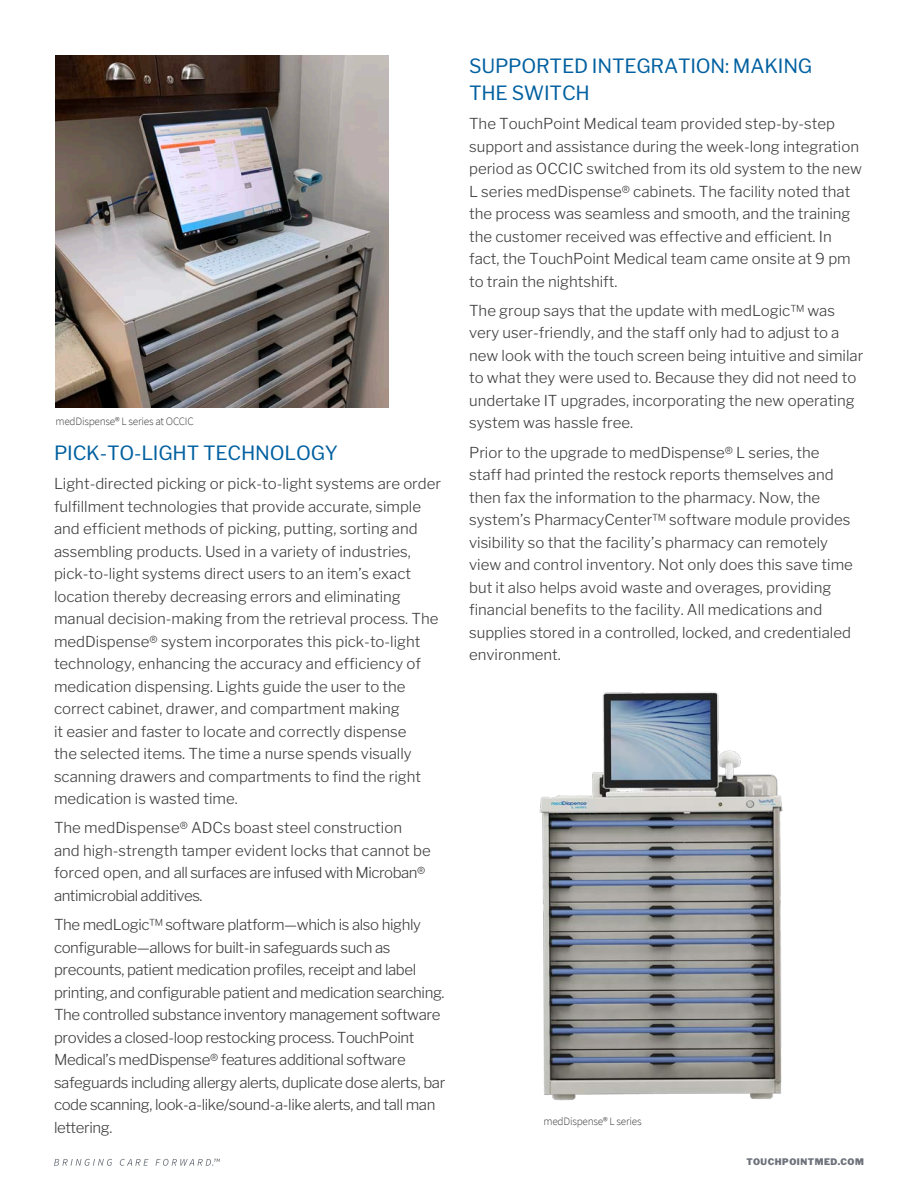
<style>
.page{position:relative;width:918px;height:1188px;background:#fff}
.page>*{position:absolute;margin:0;border:0;box-sizing:border-box;transform-origin:0 0}
._1SubHeader{font:19.5px/27px "Libre Franklin";letter-spacing:-.01em;color:#0060a0}
.Body_Copy{font:300 15px/22.5px "Libre Franklin";color:#3e3e3f}
.Body_Copy_-_last_par{font:300 15px/22.5px "Libre Franklin";letter-spacing:-.025em;color:#3e3e3f}
.Photo_Caption{font:300 11.25px "Source Sans Pro";letter-spacing:-.02em;color:#3e3e3f}
.t1{font:900 9px "Libre Franklin";letter-spacing:.06em;color:#6c717a}
</style>
<div class="page">
<svg style="left:54px;top:1159px;width:58px;height:7px"></svg>
<svg style="left:120px;top:1159px;width:29px;height:7px"></svg>
<svg style="left:156px;top:1159px;width:64px;height:7px"></svg>
<img style="left:539px;top:692px;width:244px;height:409px">
<img style="left:56px;top:56px;width:333px;height:351px">
<p class="Photo_Caption" style="left:56px;top:415px;width:140px">medDispense® L series at OCCIC</p>
<p class="_1SubHeader" style="left:54px;top:439px;width:286px">PICK-TO-LIGHT TECHNOLOGY</p>
<p class="Body_Copy" style="left:54px;top:472px;width:389px">Light-directed picking or pick-to-light systems are order fulfillment technologies that provide accurate, simple and efficient methods of picking, putting, sorting and assembling products. Used in a variety of industries, pick-to-light systems direct users to an item’s exact location thereby decreasing errors and eliminating manual decision-making from the retrieval process. The medDispense® system incorporates this pick-to-light technology, enhancing the accuracy and efficiency of medication dispensing. Lights guide the user to the correct cabinet, drawer, and compartment making<br>it easier and faster to locate and correctly dispense<br>the selected items. The time a nurse spends visually scanning drawers and compartments to find the right medication is wasted time.</p>
<p class="Body_Copy" style="left:54px;top:817px;width:378px">The medDispense® ADCs boast steel construction and high-strength tamper evident locks that cannot be forced open, and all surfaces are infused with Microban® antimicrobial additives.</p>
<p class="Body_Copy_-_last_par" style="left:54px;top:913px;width:393px">The medLogic™ software platform—which is also highly configurable—allows for built-in safeguards such as precounts, patient medication profiles, receipt and label printing, and configurable patient and medication searching.<br>The controlled substance inventory management software provides a closed-loop restocking process. TouchPoint Medical’s medDispense® features additional software safeguards including allergy alerts, duplicate dose alerts, bar code scanning, look-a-like/sound-a-like alerts, and tall man lettering.</p>
<p class="_1SubHeader" style="left:469px;top:52px;width:345px">SUPPORTED INTEGRATION: MAKING<br>THE SWITCH</p>
<p class="Body_Copy" style="left:469px;top:112px;width:394px">The TouchPoint Medical team provided step-by-step support and assistance during the week-long integration period as OCCIC switched from its old system to the new L series medDispense® cabinets. The facility noted that the process was seamless and smooth, and the training the customer received was effective and efficient. In fact, the TouchPoint Medical team came onsite at 9 pm to train the nightshift.</p>
<p class="Body_Copy" style="left:469px;top:299px;width:396px">The group says that the update with medLogic™ was very user-friendly, and the staff only had to adjust to a new look with the touch screen being intuitive and similar to what they were used to. Because they did not need to undertake IT upgrades, incorporating the new operating system was hassle free.</p>
<p class="Body_Copy" style="left:469px;top:441px;width:385px">Prior to the upgrade to medDispense® L series, the staff had printed the restock reports themselves and then fax the information to the pharmacy. Now, the system’s PharmacyCenter™ software module provides visibility so that the facility’s pharmacy can remotely view and control inventory. Not only does this save time but it also helps avoid waste and overages, providing financial benefits to the facility. All medications and supplies stored in a controlled, locked, and credentialed environment.</p>
<p class="Photo_Caption" style="left:543px;top:1115px;width:100px">medDispense® L series</p>
<p class="t1" style="left:747px;top:1157px;width:119px">TOUCHPOINTMED.COM</p>
</div>
